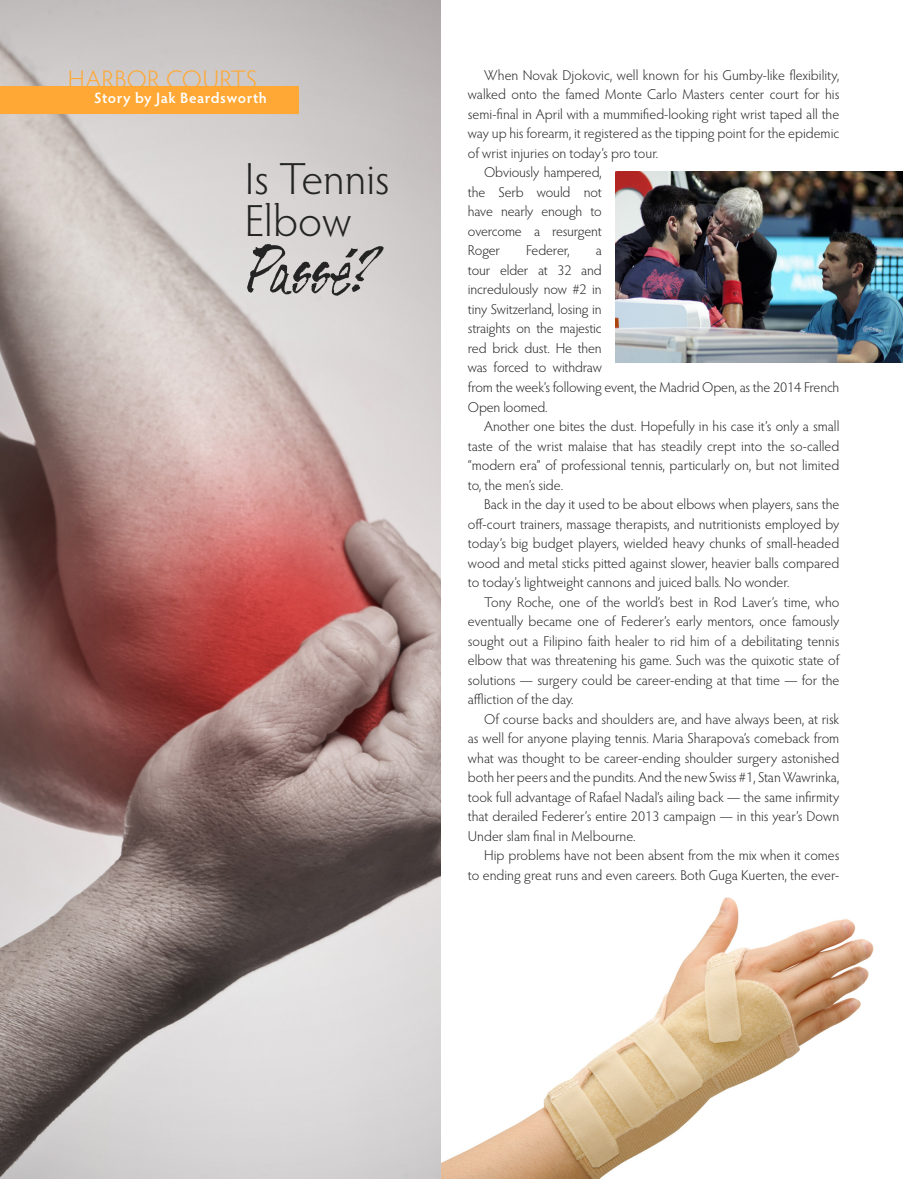
<style>
.page{position:relative;width:903px;height:1179px;background:#fff}
.page>*{position:absolute;margin:0;border:0;box-sizing:border-box;transform-origin:0 0}
.t1{font:72px "Tiger Rag Let Plain";color:#242425}
.t2{font:300 45px/42px "Hypatia Sans Pro";color:#242425}
.t3{font:300 25.5px "Hypatia Sans Pro";letter-spacing:.005em;color:#ffa835}
.t4{font:600 15px "Hypatia Sans Pro";letter-spacing:.035em;color:#fff}
.t5{font:300 14.25px/19.5px "Hypatia Sans Pro";letter-spacing:-.005em;color:#242425;text-align:justify}
</style>
<div class="page">
<img style="left:441px;top:897px;width:433px;height:281px">
<img style="left:0;top:0;width:441px;height:1178px">
<div style="left:0;top:86px;width:299px;height:28px;background:#ffa835"></div>
<img style="left:615px;top:172px;width:287px;height:190px">
<svg style="left:0;top:1175px;width:3px;height:4px"></svg>
<h3 class="t3" style="left:68px;top:63px;width:191px">HARBOR COURTS</h3>
<p class="t4" style="left:94px;top:88px;width:174px">Story by Jak Beardsworth</p>
<h2 class="t2" style="left:245px;top:157px;width:147px">Is Tennis<br>Elbow</h2>
<h1 class="t1" style="left:245px;top:231px;width:129px">Passé?</h1>
<p class="t5" style="left:484px;top:65px;width:357px">When Novak Djokovic, well known for his Gumby-like flexibility,</p>
<p class="t5" style="left:468px;top:84px;width:373px">walked onto the famed Monte Carlo Masters center court for his</p>
<p class="t5" style="left:468px;top:104px;width:373px">semi-final in April with a mummified-looking right wrist taped all the</p>
<p class="t5" style="left:468px;top:123px;width:373px">way up his forearm, it registered as the tipping point for the epidemic</p>
<p class="t5" style="left:468px;top:143px;width:192px">of wrist injuries on today’s pro tour.</p>
<p class="t5" style="left:484px;top:162px;width:119px">Obviously hampered,</p>
<p class="t5" style="left:468px;top:182px;width:135px">the Serb would not</p>
<p class="t5" style="left:468px;top:201px;width:135px">have nearly enough to</p>
<p class="t5" style="left:468px;top:221px;width:135px">overcome a resurgent</p>
<p class="t5" style="left:468px;top:240px;width:34px">Roger</p>
<p class="t5" style="left:526px;top:240px;width:45px">Federer,</p>
<p class="t5" style="left:468px;top:240px;width:373px;text-align:left;text-indent:128px">a<br>tour elder at 32 and<br>incredulously now #2 in<br>tiny Switzerland, losing in<br>straights on the majestic<br>red brick dust. He then<br>was forced to withdraw<br>from the week’s following event, the Madrid Open, as the 2014 French<br>Open loomed.</p>
<p class="t5" style="left:468px;top:416px;width:373px;text-indent:16px">Another one bites the dust. Hopefully in his case it’s only a small taste of the wrist malaise that has steadily crept into the so-called “modern era” of professional tennis, particularly on, but not limited to, the men’s side.</p>
<p class="t5" style="left:468px;top:494px;width:373px;text-indent:16px">Back in the day it used to be about elbows when players, sans the off-court trainers, massage therapists, and nutritionists employed by today’s big budget players, wielded heavy chunks of small-headed wood and metal sticks pitted against slower, heavier balls compared to today’s lightweight cannons and juiced balls. No wonder.</p>
<p class="t5" style="left:468px;top:591px;width:373px;text-indent:16px">Tony Roche, one of the world’s best in Rod Laver’s time, who eventually became one of Federer’s early mentors, once famously sought out a Filipino faith healer to rid him of a debilitating tennis elbow that was threatening his game. Such was the quixotic state of solutions — surgery could be career-ending at that time — for the affliction of the day.</p>
<p class="t5" style="left:468px;top:708px;width:373px;text-indent:16px">Of course backs and shoulders are, and have always been, at risk as well for anyone playing tennis. Maria Sharapova’s comeback from what was thought to be career-ending shoulder surgery astonished both her peers and the pundits. And the new Swiss #1, Stan Wawrinka, took full advantage of Rafael Nadal’s ailing back — the same infirmity that derailed Federer’s entire 2013 campaign — in this year’s Down Under slam final in Melbourne.</p>
<p class="t5" style="left:468px;top:845px;width:373px;text-align:right">Hip problems have not been absent from the mix when it comes<br>to ending great runs and even careers. Both Guga Kuerten, the ever-</p>
</div>
